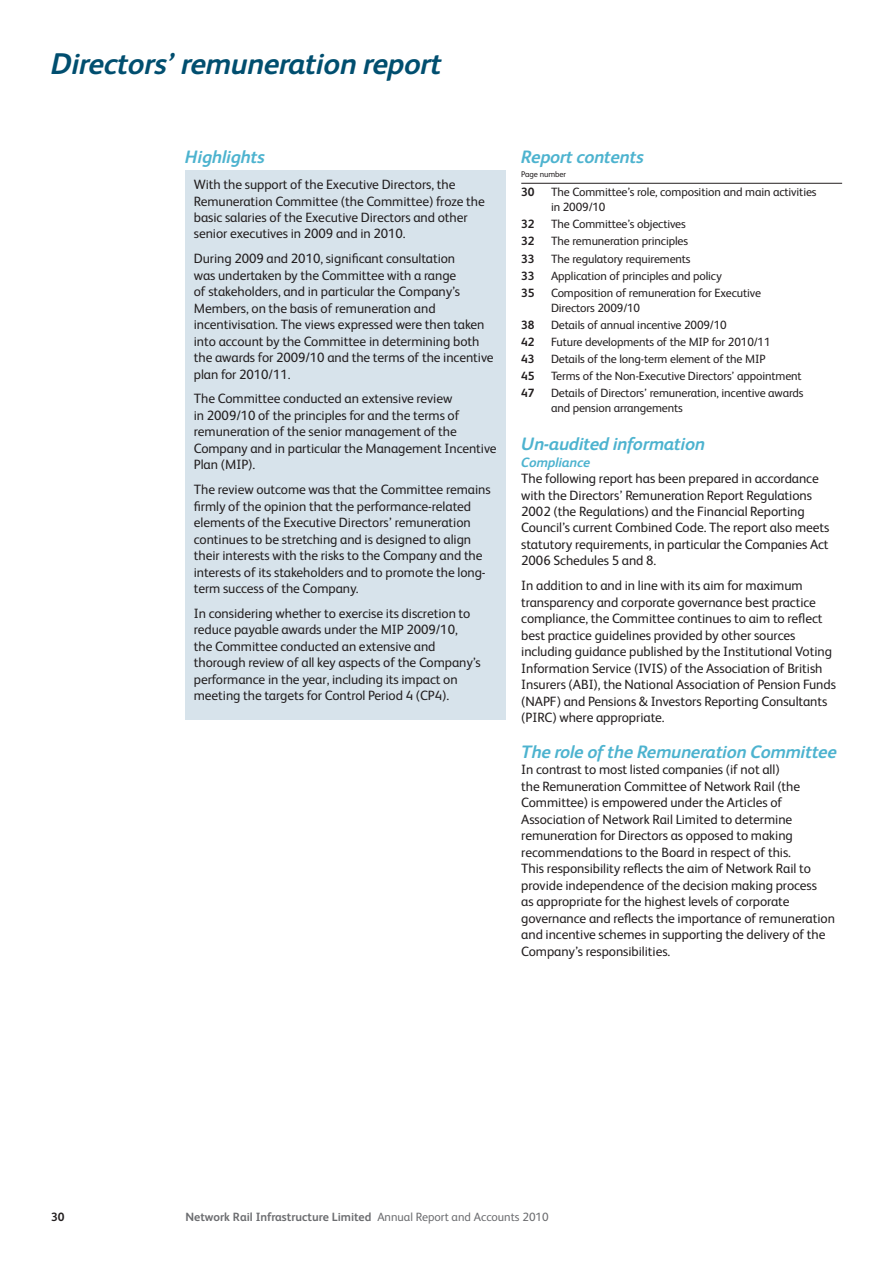
<style>
.page{position:relative;width:893px;height:1263px;background:#fff}
.page>*{position:absolute;margin:0;border:0;box-sizing:border-box;transform-origin:0 0}
.t1{font:italic 700 30px "Network Rail Sans";letter-spacing:-.01em;color:#004e6f}
.t2{font:italic 700 18px "Network Rail Sans";letter-spacing:-.01em;color:#4db3cf}
.t3{font:13.5px/16.5px "Network Rail Sans";letter-spacing:-.005em;color:#231f20}
.t4{font:12px/15px "Network Rail Sans";letter-spacing:-.01em;color:#231f20}
.t5{font:700 12px "Network Rail Sans";color:#6c6d70}
.t6{font:700 12px "Network Rail Sans";letter-spacing:-.01em;color:#231f20}
.t7{font:8.25px "Network Rail Sans";letter-spacing:-.01em;color:#231f20}
.s1{font-weight:700;font-style:italic;color:#4db3cf}
.s2{font-weight:400}
</style>
<div class="page">
<hr style="left:521px;top:183px;width:321px;height:1px;background:#231f20">
<div style="left:185px;top:170px;width:321px;height:550px;background:#d7e3eb"></div>
<p class="t1" style="left:51px;top:43px;width:392px">Directors’ remuneration report</p>
<p class="t2" style="left:185px;top:144px;width:81px">Highlights</p>
<p class="t3" style="left:194px;top:175px;width:293px">With the support of the Executive Directors, the Remuneration Committee (the Committee) froze the basic salaries of the Executive Directors and other senior executives in 2009 and in 2010.</p>
<p class="t3" style="left:194px;top:250px;width:301px">During 2009 and 2010, significant consultation<br>was undertaken by the Committee with a range<br>of stakeholders, and in particular the Company’s Members, on the basis of remuneration and incentivisation. The views expressed were then taken into account by the Committee in determining both the awards for 2009/10 and the terms of the incentive plan for 2010/11.</p>
<p class="t3" style="left:194px;top:390px;width:304px">The Committee conducted an extensive review<br>in 2009/10 of the principles for and the terms of remuneration of the senior management of the Company and in particular the Management Incentive Plan (MIP).</p>
<p class="t3" style="left:194px;top:481px;width:298px">The review outcome was that the Committee remains firmly of the opinion that the performance-related elements of the Executive Directors’ remuneration continues to be stretching and is designed to align their interests with the risks to the Company and the interests of its stakeholders and to promote the long&shy;term success of the Company.</p>
<p class="t3" style="left:194px;top:604px;width:289px">In considering whether to exercise its discretion to reduce payable awards under the MIP 2009/10,<br>the Committee conducted an extensive and thorough review of all key aspects of the Company’s performance in the year, including its impact on meeting the targets for Control Period 4 (CP4).</p>
<p class="t2" style="left:521px;top:144px;width:124px">Report contents</p>
<p class="t7" style="left:521px;top:168px;width:46px">Page number</p>
<p class="t6" style="left:521px;top:184px;width:15px">30</p>
<p class="t4" style="left:551px;top:184px;width:267px">The Committee’s role, composition and main activities in 2009/10</p>
<p class="t6" style="left:521px;top:216px;width:15px">32</p>
<p class="t4" style="left:551px;top:216px;width:136px">The Committee’s objectives</p>
<p class="t6" style="left:521px;top:233px;width:15px">32</p>
<p class="t4" style="left:551px;top:233px;width:139px">The remuneration principles</p>
<p class="t6" style="left:521px;top:250px;width:15px">33</p>
<p class="t4" style="left:551px;top:250px;width:141px">The regulatory requirements</p>
<p class="t6" style="left:521px;top:267px;width:15px">33</p>
<p class="t4" style="left:551px;top:267px;width:172px">Application of principles and policy</p>
<p class="t6" style="left:521px;top:285px;width:15px">35</p>
<p class="t4" style="left:551px;top:285px;width:211px">Composition of remuneration for Executive<br>Directors 2009/10</p>
<p class="t6" style="left:521px;top:317px;width:15px">38</p>
<p class="t4" style="left:551px;top:317px;width:177px">Details of annual incentive 2009/10</p>
<p class="t6" style="left:521px;top:334px;width:15px">42</p>
<p class="t4" style="left:551px;top:334px;width:221px">Future developments of the MIP for 2010/11</p>
<p class="t6" style="left:521px;top:351px;width:15px">43</p>
<p class="t4" style="left:551px;top:351px;width:216px">Details of the long-term element of the MIP</p>
<p class="t6" style="left:521px;top:368px;width:15px">45</p>
<p class="t4" style="left:551px;top:368px;width:252px">Terms of the Non-Executive Directors’ appointment</p>
<p class="t6" style="left:521px;top:385px;width:15px">47</p>
<p class="t4" style="left:551px;top:385px;width:254px">Details of Directors’ remuneration, incentive awards and pension arrangements</p>
<p class="t2" style="left:521px;top:431px;width:185px">Un-audited information</p>
<p class="t3" style="left:521px;top:453px;width:310px"><span class="s1">Compliance<br></span>The following report has been prepared in accordance with the Directors’ Remuneration Report Regulations 2002 (the Regulations) and the Financial Reporting Council’s current Combined Code. The report also meets statutory requirements, in particular the Companies Act 2006 Schedules 5 and 8.</p>
<p class="t3" style="left:521px;top:577px;width:316px">In addition to and in line with its aim for maximum transparency and corporate governance best practice compliance, the Committee continues to aim to reflect best practice guidelines provided by other sources including guidance published by the Institutional Voting Information Service (IVIS) of the Association of British Insurers (ABI), the National Association of Pension Funds (NAPF) and Pensions &amp; Investors Reporting Consultants (PIRC) where appropriate.</p>
<p class="t2" style="left:521px;top:739px;width:317px">The role of the Remuneration Committee</p>
<p class="t3" style="left:521px;top:760px;width:315px">In contrast to most listed companies (if not all)<br>the Remuneration Committee of Network Rail (the Committee) is empowered under the Articles of Association of Network Rail Limited to determine remuneration for Directors as opposed to making recommendations to the Board in respect of this.<br>This responsibility reflects the aim of Network Rail to provide independence of the decision making process<br>as appropriate for the highest levels of corporate governance and reflects the importance of remuneration and incentive schemes in supporting the delivery of the Company’s responsibilities.</p>
<p class="t6" style="left:51px;top:1209px;width:15px">30</p>
<p class="t5" style="left:185px;top:1209px;width:365px">Network Rail Infrastructure Limited <span class="s2">Annual Report and Accounts 2010</span></p>
</div>
